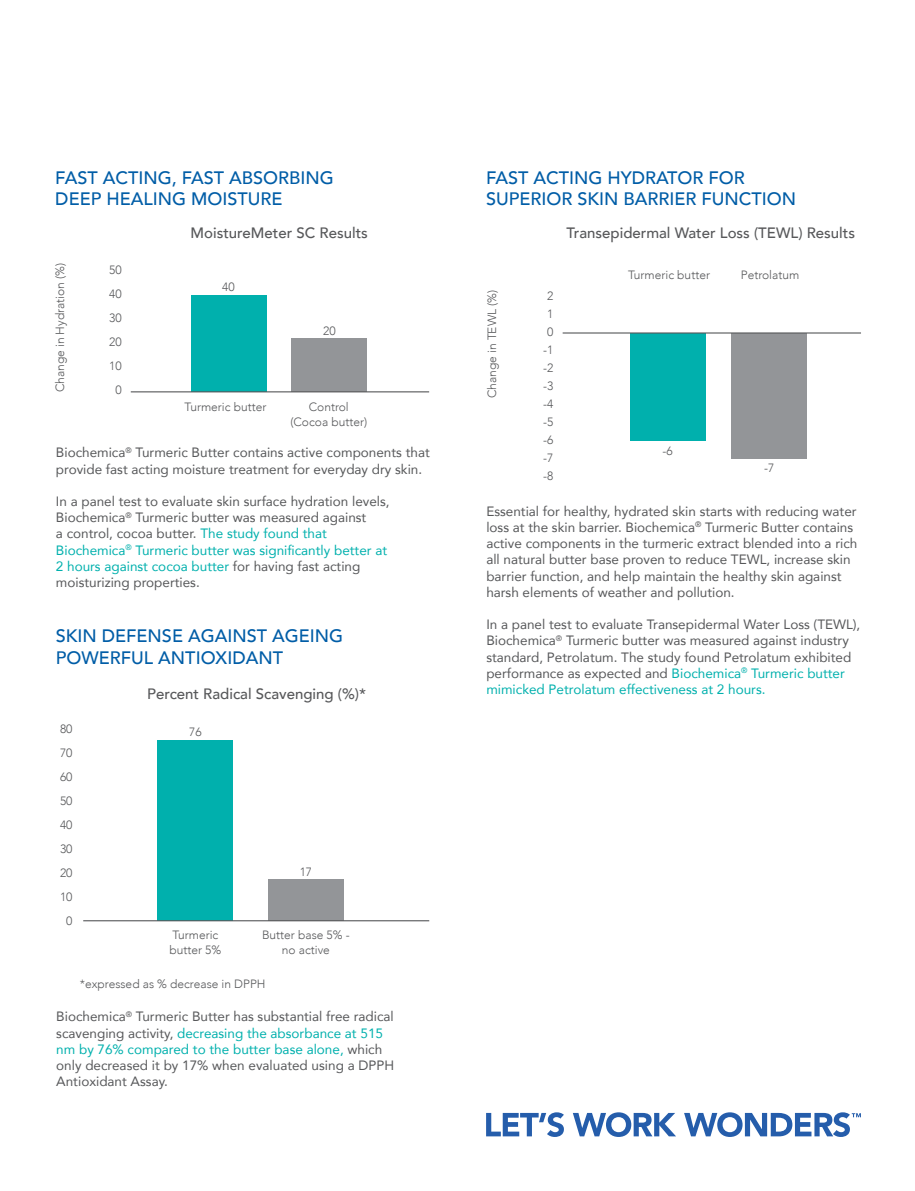
<style>
.page{position:relative;width:915px;height:1191px;background:#fff}
.page>*{position:absolute;margin:0;border:0;box-sizing:border-box;transform-origin:0 0}
.t1{font:500 18px/21.6px "Avenir";color:#015da7}
.t2{font:500 15px "Avenir";color:#57585a}
.t3{font:13.5px/16.2px "Avenir";color:#57585a}
.t4{font:300 12px/14.4px "Avenir";color:#57585a;text-align:center}
.s1{color:#00b0ad}
</style>
<div class="page">
<svg style="left:486px;top:1112px;width:374px;height:25px"></svg>
<div style="left:630px;top:333px;width:75px;height:107px;background:#00b0ad"></div>
<div style="left:731px;top:333px;width:75px;height:125px;background:#939598"></div>
<hr style="left:562px;top:332px;width:298px;height:1px;background:#57585a">
<div style="left:157px;top:740px;width:76px;height:180px;background:#00b0ad"></div>
<div style="left:268px;top:879px;width:75px;height:41px;background:#939598"></div>
<hr style="left:83px;top:920px;width:346px;height:1px;background:#57585a">
<div style="left:191px;top:296px;width:75px;height:96px;background:#00b0ad"></div>
<div style="left:291px;top:339px;width:76px;height:53px;background:#939598"></div>
<hr style="left:131px;top:391px;width:298px;height:1px;background:#57585a">
<p class="t1" style="left:55px;top:165px;width:280px">FAST ACTING, FAST ABSORBING<br>DEEP HEALING MOISTURE</p>
<p class="t4" style="left:53px;top:392px;width:131px;rotate:-90deg">Change in Hydration (%)</p>
<p class="t4" style="left:109px;top:263px;width:14px">50</p>
<p class="t4" style="left:109px;top:287px;width:14px">40</p>
<p class="t4" style="left:109px;top:311px;width:14px">30</p>
<p class="t4" style="left:109px;top:335px;width:14px">20</p>
<p class="t4" style="left:109px;top:359px;width:14px">10</p>
<p class="t4" style="left:115px;top:383px;width:8px">0</p>
<p class="t2" style="left:190px;top:220px;width:179px">MoistureMeter SC Results</p>
<p class="t4" style="left:222px;top:279px;width:14px">40</p>
<p class="t4" style="left:323px;top:323px;width:14px">20</p>
<p class="t4" style="left:184px;top:400px;width:83px">Turmeric butter</p>
<p class="t4" style="left:308px;top:400px;width:42px">Control</p>
<p class="t4" style="left:290px;top:414px;width:78px">(Cocoa butter)</p>
<p class="t3" style="left:56px;top:444px;width:375px">Biochemica<sup>®</sup> Turmeric Butter contains active components that provide fast acting moisture treatment for everyday dry skin.</p>
<p class="t3" style="left:56px;top:493px;width:335px">In a panel test to evaluate skin surface hydration levels, Biochemica<sup>®</sup> Turmeric butter was measured against<br>a control, cocoa butter. <span class="s1">The study found that Biochemica</span><sup>®</sup> <span class="s1">Turmeric butter was significantly better at 2 hours against cocoa butter</span> for having fast acting moisturizing properties.</p>
<p class="t1" style="left:56px;top:624px;width:289px">SKIN DEFENSE AGAINST AGEING</p>
<p class="t1" style="left:56px;top:646px;width:228px">POWERFUL ANTIOXIDANT</p>
<p class="t4" style="left:60px;top:721px;width:14px">80</p>
<p class="t4" style="left:60px;top:745px;width:14px">70</p>
<p class="t4" style="left:60px;top:769px;width:14px">60</p>
<p class="t4" style="left:60px;top:793px;width:14px">50</p>
<p class="t4" style="left:60px;top:817px;width:14px">40</p>
<p class="t4" style="left:60px;top:841px;width:14px">30</p>
<p class="t4" style="left:60px;top:865px;width:14px">20</p>
<p class="t4" style="left:60px;top:889px;width:14px">10</p>
<p class="t4" style="left:66px;top:913px;width:8px">0</p>
<p class="t2" style="left:147px;top:680px;width:220px">Percent Radical Scavenging (%)*</p>
<p class="t4" style="left:189px;top:724px;width:14px">76</p>
<p class="t4" style="left:172px;top:928px;width:47px">Turmeric</p>
<p class="t4" style="left:169px;top:942px;width:53px">butter 5%</p>
<p class="t4" style="left:299px;top:864px;width:14px">17</p>
<p class="t4" style="left:262px;top:928px;width:89px">Butter base 5% - no active</p>
<p class="t4" style="left:80px;top:976px;width:187px">*expressed as % decrease in DPPH</p>
<p class="t3" style="left:56px;top:1008px;width:339px">Biochemica<sup>®</sup> Turmeric Butter has substantial free radical scavenging activity, <span class="s1">decreasing the absorbance at 515 nm by 76% compared to the butter base alone,</span> which only decreased it by 17% when evaluated using a DPPH Antioxidant Assay.</p>
<p class="t1" style="left:486px;top:165px;width:260px">FAST ACTING HYDRATOR FOR</p>
<p class="t1" style="left:486px;top:187px;width:311px">SUPERIOR SKIN BARRIER FUNCTION</p>
<p class="t2" style="left:566px;top:220px;width:290px">Transepidermal Water Loss (TEWL) Results</p>
<p class="t4" style="left:485px;top:398px;width:110px;rotate:-90deg">Change in TEWL (%)</p>
<p class="t4" style="left:547px;top:289px;width:8px">2</p>
<p class="t4" style="left:547px;top:307px;width:8px">1</p>
<p class="t4" style="left:547px;top:325px;width:8px">0</p>
<p class="t4" style="left:543px;top:343px;width:12px">-1</p>
<p class="t4" style="left:543px;top:361px;width:12px">-2</p>
<p class="t4" style="left:543px;top:379px;width:12px">-3</p>
<p class="t4" style="left:543px;top:397px;width:12px">-4</p>
<p class="t4" style="left:543px;top:415px;width:12px">-5</p>
<p class="t4" style="left:543px;top:433px;width:12px">-6</p>
<p class="t4" style="left:543px;top:451px;width:12px">-7</p>
<p class="t4" style="left:543px;top:469px;width:12px">-8</p>
<p class="t4" style="left:628px;top:268px;width:83px">Turmeric butter</p>
<p class="t4" style="left:740px;top:268px;width:60px">Petrolatum</p>
<p class="t4" style="left:662px;top:443px;width:12px">-6</p>
<p class="t4" style="left:763px;top:461px;width:12px">-7</p>
<p class="t3" style="left:486px;top:502px;width:372px">Essential for healthy, hydrated skin starts with reducing water loss at the skin barrier. Biochemica<sup>®</sup> Turmeric Butter contains active components in the turmeric extract blended into a rich all natural butter base proven to reduce TEWL, increase skin barrier function, and help maintain the healthy skin against harsh elements of weather and pollution.</p>
<p class="t3" style="left:486px;top:616px;width:375px">In a panel test to evaluate Transepidermal Water Loss (TEWL), Biochemica<sup>®</sup> Turmeric butter was measured against industry standard, Petrolatum. The study found Petrolatum exhibited performance as expected and <span class="s1">Biochemica</span><sup>®</sup> <span class="s1">Turmeric butter mimicked Petrolatum effectiveness at 2 hours.</span></p>
</div>
